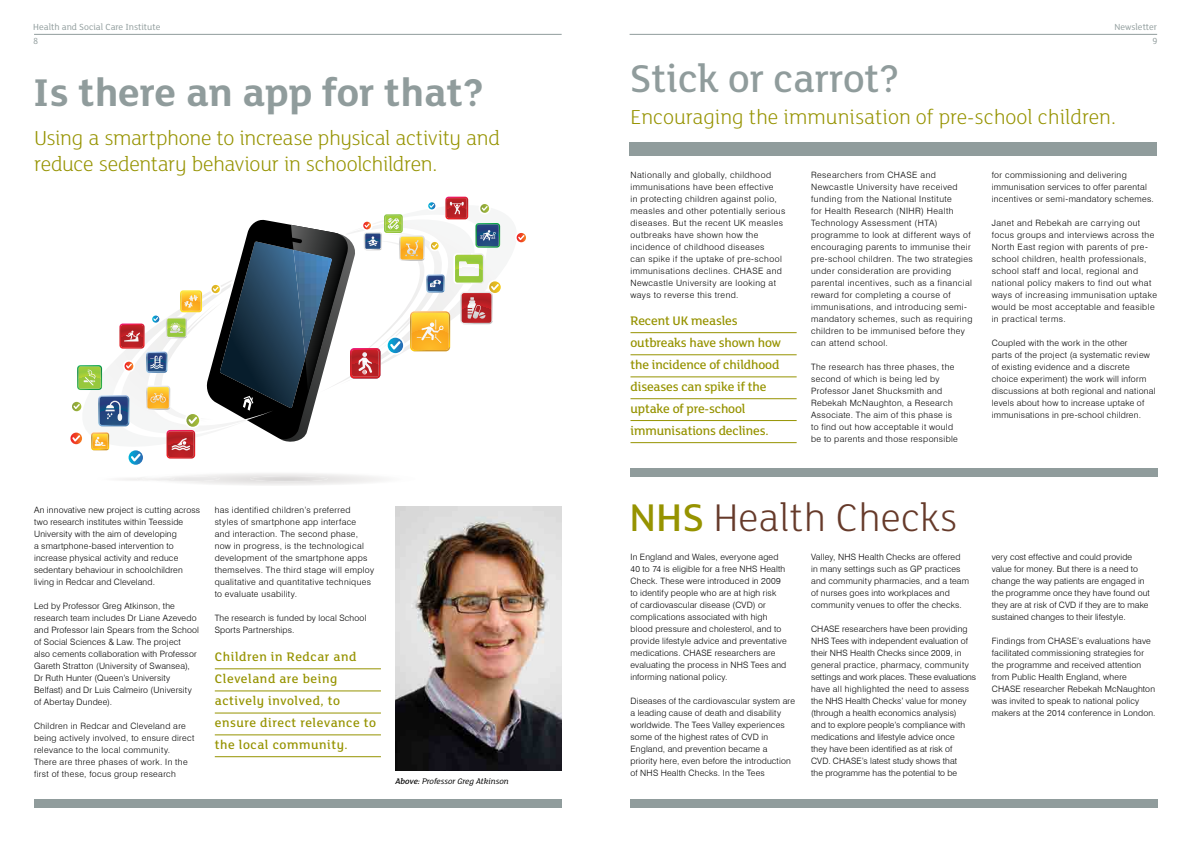
<style>
.page{position:relative;width:1191px;height:842px;background:#fff}
.page>*{position:absolute;margin:0;border:0;box-sizing:border-box;transform-origin:0 0}
.t1{font:700 42px "FS Lola";color:#909c9c}
.t2{font:300 42px "FS Lola";color:#663a2a}
.t3{font:500 42px "FS Lola";color:#909c9c}
.t4{font:300 22px/26.4px "FS Lola";letter-spacing:-.01em;color:#969300}
.t5{font:500 13.5px/22px "FS Lola";letter-spacing:-.01em;color:#969300}
.t6{font:500 13.5px/22px "FS Lola";letter-spacing:.04em;color:#969300}
.t7{font:9.6px "FS Lola";color:#909c9c}
.t8{font:300 8.7px/12px "Swiss 721 BT";letter-spacing:.025em;color:#000}
.t9{font:300 8.7px/12px "Swiss 721 BT";letter-spacing:.05em;color:#000}
.t10{font:italic 8.7px "FS Lola";color:#000}
.s1{font-weight:500}
.s2{font-weight:500;color:#969300}
</style>
<div class="page">
<div style="left:34px;top:799px;width:527px;height:9px;background:#909c9c"></div>
<svg style="left:516px;top:233px;width:10px;height:9px"></svg>
<svg style="left:70px;top:197px;width:431px;height:268px"></svg>
<svg style="left:119px;top:473px;width:264px;height:12px"></svg>
<img style="left:136px;top:476px;width:84px;height:5px">
<img style="left:142px;top:477px;width:32px;height:4px">
<img style="left:395px;top:506px;width:167px;height:264px">
<hr style="left:34px;top:34px;width:527px;height:1px;background:#909c9c">
<hr style="left:629px;top:34px;width:528px;height:1px;background:#909c9c">
<div style="left:630px;top:799px;width:528px;height:9px;background:#909c9c"></div>
<div style="left:630px;top:468px;width:528px;height:9px;background:#909c9c"></div>
<hr style="left:215px;top:668px;width:166px;height:1px;background:#969300">
<hr style="left:215px;top:690px;width:166px;height:1px;background:#969300">
<hr style="left:215px;top:712px;width:166px;height:1px;background:#969300">
<hr style="left:215px;top:734px;width:166px;height:1px;background:#969300">
<hr style="left:215px;top:756px;width:166px;height:1px;background:#969300">
<div style="left:629px;top:142px;width:528px;height:14px;background:#909c9c"></div>
<hr style="left:630px;top:332px;width:166px;height:1px;background:#969300">
<hr style="left:630px;top:354px;width:166px;height:1px;background:#969300">
<hr style="left:630px;top:376px;width:166px;height:1px;background:#969300">
<hr style="left:630px;top:398px;width:166px;height:1px;background:#969300">
<hr style="left:630px;top:420px;width:166px;height:1px;background:#969300">
<hr style="left:630px;top:442px;width:166px;height:1px;background:#969300">
<p class="t7" style="left:33px;top:21px;width:129px">Health and Social Care Institute</p>
<p class="t7" style="left:1114px;top:21px;width:44px">Newsletter</p>
<p class="t7" style="left:33px;top:35px;width:7px">8</p>
<p class="t7" style="left:1152px;top:35px;width:7px">9</p>
<h1 class="t1" style="left:33px;top:63px;width:452px">Is there an app for that?</h1>
<h1 class="t3" style="left:629px;top:51px;width:271px">Stick or carrot?</h1>
<h2 class="t4" style="left:630px;top:102px;width:487px">Encouraging the immunisation of pre-school children.</h2>
<h2 class="t4" style="left:34px;top:124px;width:467px">Using a smartphone to increase physical activity and reduce sedentary behaviour in schoolchildren.</h2>
<p class="t9" style="left:630px;top:169px;width:156px">Nationally and globally, childhood immunisations have been effective<br>in protecting children against polio, measles and other potentially serious diseases. But the recent UK measles outbreaks have shown how the incidence of childhood diseases<br>can spike if the uptake of pre-school immunisations declines. CHASE and Newcastle University are looking at ways to reverse this trend.</p>
<p class="t9" style="left:811px;top:169px;width:163px">Researchers from CHASE and Newcastle University have received funding from the National Institute<br>for Health Research (NIHR) Health Technology Assessment (HTA) programme to look at different ways of encouraging parents to immunise their pre-school children. The two strategies under consideration are providing parental incentives, such as a financial reward for completing a course of immunisations, and introducing semi&shy;mandatory schemes, such as requiring children to be immunised before they can attend school.</p>
<p class="t8" style="left:811px;top:361px;width:148px">The research has three phases, the second of which is being led by Professor Janet Shucksmith and Rebekah McNaughton, a Research Associate. The aim of this phase is to find out how acceptable it would be to parents and those responsible</p>
<p class="t8" style="left:991px;top:169px;width:164px">for commissioning and delivering immunisation services to offer parental incentives or semi-mandatory schemes.</p>
<p class="t9" style="left:991px;top:217px;width:167px">Janet and Rebekah are carrying out focus groups and interviews across the North East region with parents of pre&shy;school children, health professionals, school staff and local, regional and national policy makers to find out what ways of increasing immunisation uptake would be most acceptable and feasible in practical terms.</p>
<p class="t8" style="left:991px;top:337px;width:165px">Coupled with the work in the other<br>parts of the project (a systematic review of existing evidence and a discrete choice experiment) the work will inform discussions at both regional and national levels about how to increase uptake of immunisations in pre-school children.</p>
<h3 class="t5" style="left:630px;top:309px;width:152px">Recent UK measles outbreaks have shown how the incidence of childhood diseases can spike if the uptake of pre-school immunisations declines.</h3>
<p class="t8" style="left:34px;top:504px;width:168px">An innovative new project is cutting across two research institutes within Teesside University with the aim of developing<br>a smartphone-based intervention to increase physical activity and reduce sedentary behaviour in schoolchildren living in Redcar and Cleveland.</p>
<p class="t8" style="left:34px;top:600px;width:166px">Led by Professor Greg Atkinson, the research team includes Dr Liane Azevedo and Professor Iain Spears from the School of Social Sciences &amp; Law. The project also cements collaboration with Professor Gareth Stratton (University of Swansea), Dr Ruth Hunter (Queen’s University Belfast) and Dr Luis Calmeiro (University of Abertay Dundee).</p>
<p class="t8" style="left:34px;top:720px;width:162px">Children in Redcar and Cleveland are being actively involved, to ensure direct relevance to the local community.<br>There are three phases of work. In the first of these, focus group research</p>
<p class="t8" style="left:215px;top:504px;width:161px">has identified children’s preferred styles of smartphone app interface<br>and interaction. The second phase, now in progress, is the technological development of the smartphone apps themselves. The third stage will employ qualitative and quantitative techniques to evaluate usability.</p>
<p class="t8" style="left:215px;top:612px;width:153px">The research is funded by local School<br>Sports Partnerships.</p>
<h3 class="t6" style="left:215px;top:645px;width:163px">Children in Redcar and<br>Cleveland are being actively involved, to ensure direct relevance to the local community.</h3>
<p class="t10" style="left:395px;top:776px;width:115px"><span class="s1">Above:</span> Professor Greg Atkinson</p>
<h1 class="t2" style="left:629px;top:490px;width:329px"><span class="s2">NHS</span> Health Checks</h1>
<p class="t8" style="left:630px;top:551px;width:158px">In England and Wales, everyone aged 40 to 74 is eligible for a free NHS Health Check. These were introduced in 2009 to identify people who are at high risk<br>of cardiovascular disease (CVD) or complications associated with high blood pressure and cholesterol, and to provide lifestyle advice and preventative medications. CHASE researchers are evaluating the process in NHS Tees and informing national policy.</p>
<p class="t8" style="left:630px;top:695px;width:166px">Diseases of the cardiovascular system are a leading cause of death and disability worldwide. The Tees Valley experiences some of the highest rates of CVD in England, and prevention became a priority here, even before the introduction of NHS Health Checks. In the Tees</p>
<p class="t8" style="left:811px;top:551px;width:159px">Valley, NHS Health Checks are offered in many settings such as GP practices and community pharmacies, and a team of nurses goes into workplaces and community venues to offer the checks.</p>
<p class="t8" style="left:811px;top:623px;width:167px">CHASE researchers have been providing NHS Tees with independent evaluation of their NHS Health Checks since 2009, in general practice, pharmacy, community settings and work places. These evaluations have all highlighted the need to assess the NHS Health Checks’ value for money (through a health economics analysis)<br>and to explore people’s compliance with medications and lifestyle advice once<br>they have been identified as at risk of<br>CVD. CHASE’s latest study shows that<br>the programme has the potential to be</p>
<p class="t8" style="left:991px;top:551px;width:160px">very cost effective and could provide value for money. But there is a need to change the way patients are engaged in the programme once they have found out they are at risk of CVD if they are to make sustained changes to their lifestyle.</p>
<p class="t8" style="left:991px;top:635px;width:165px">Findings from CHASE’s evaluations have facilitated commissioning strategies for the programme and received attention from Public Health England, where CHASE researcher Rebekah McNaughton was invited to speak to national policy makers at the 2014 conference in London.</p>
</div>
